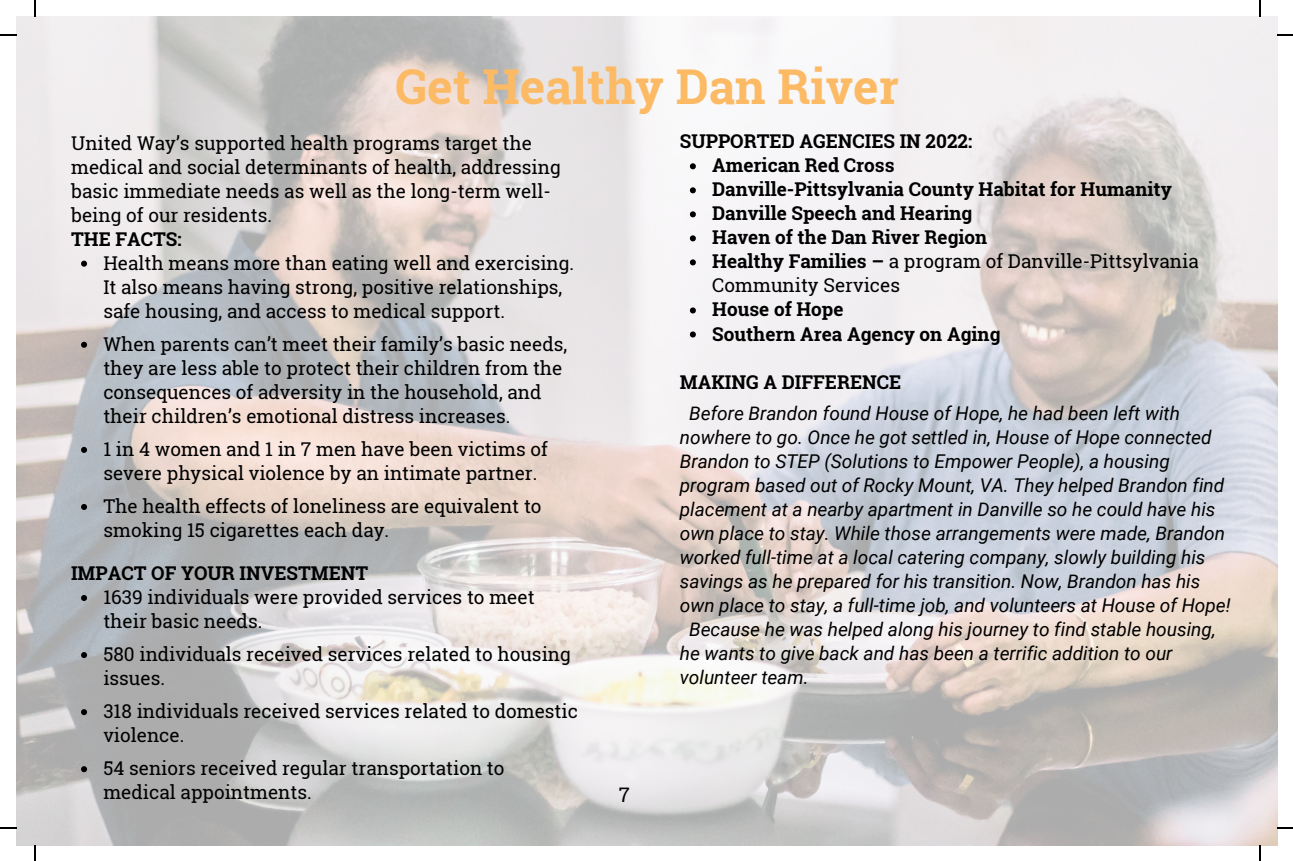
<style>
.page{position:relative;width:1293px;height:861px;background:#fff}
.page>*{position:absolute;margin:0;border:0;box-sizing:border-box;transform-origin:0 0}
.t1{font:700 48px "Roboto Slab";color:#fcba65}
.t2{font:20px "Roboto Slab";color:#000}
.t3{font:19px/24px "Roboto Slab";color:#000}
.t4{font:italic 19px "Roboto";color:#000}
.t5{font:700 19px/24px "Roboto Slab";color:#000}
.s1{font-weight:400}
</style>
<div class="page">
<img style="left:16px;top:17px;width:1260px;height:828px">
<svg style="left:81px;top:260px;width:6px;height:6px"></svg>
<svg style="left:81px;top:341px;width:6px;height:6px"></svg>
<svg style="left:81px;top:446px;width:6px;height:6px"></svg>
<svg style="left:81px;top:503px;width:6px;height:6px"></svg>
<svg style="left:689px;top:163px;width:6px;height:6px"></svg>
<svg style="left:689px;top:187px;width:6px;height:6px"></svg>
<svg style="left:689px;top:211px;width:6px;height:6px"></svg>
<svg style="left:689px;top:235px;width:6px;height:6px"></svg>
<svg style="left:689px;top:259px;width:6px;height:6px"></svg>
<svg style="left:689px;top:307px;width:6px;height:6px"></svg>
<svg style="left:689px;top:331px;width:6px;height:6px"></svg>
<svg style="left:81px;top:594px;width:6px;height:6px"></svg>
<svg style="left:81px;top:651px;width:6px;height:6px"></svg>
<svg style="left:81px;top:708px;width:6px;height:6px"></svg>
<svg style="left:81px;top:765px;width:6px;height:6px"></svg>
<svg style="left:34px;top:0;width:2px;height:17px"></svg>
<svg style="left:0;top:35px;width:16px;height:1px"></svg>
<svg style="left:1258px;top:0;width:2px;height:17px"></svg>
<svg style="left:1276px;top:35px;width:16px;height:1px"></svg>
<svg style="left:34px;top:845px;width:2px;height:15px"></svg>
<svg style="left:0;top:827px;width:16px;height:1px"></svg>
<svg style="left:1258px;top:845px;width:2px;height:15px"></svg>
<svg style="left:1276px;top:827px;width:16px;height:1px"></svg>
<h1 class="t1" style="left:395px;top:53px;width:505px">Get Healthy Dan River</h1>
<p class="t3" style="left:71px;top:130px;width:491px">United Way’s supported health programs target the medical and social determinants of health, addressing basic immediate needs as well as the long-term well&shy;being of our residents.</p>
<p class="t5" style="left:71px;top:226px;width:112px">THE FACTS:</p>
<p class="t3" style="left:103px;top:250px;width:472px">Health means more than eating well and exercising.<br>It also means having strong, positive relationships, safe housing, and access to medical support.</p>
<p class="t3" style="left:103px;top:331px;width:465px">When parents can’t meet their family’s basic needs, they are less able to protect their children from the consequences of adversity in the household, and their children’s emotional distress increases.</p>
<p class="t3" style="left:103px;top:436px;width:446px">1 in 4 women and 1 in 7 men have been victims of severe physical violence by an intimate partner.</p>
<p class="t3" style="left:103px;top:493px;width:439px">The health effects of loneliness are equivalent to smoking 15 cigarettes each day.</p>
<p class="t5" style="left:71px;top:560px;width:299px">IMPACT OF YOUR INVESTMENT</p>
<p class="t3" style="left:103px;top:584px;width:433px">1639 individuals were provided services to meet their basic needs.</p>
<p class="t3" style="left:103px;top:641px;width:469px">580 individuals received services related to housing issues.</p>
<p class="t3" style="left:103px;top:698px;width:476px">318 individuals received services related to domestic violence.</p>
<p class="t3" style="left:103px;top:755px;width:402px">54 seniors received regular transportation to medical appointments.</p>
<p class="t2" style="left:618px;top:781px;width:12px">7</p>
<p class="t5" style="left:679px;top:129px;width:294px">SUPPORTED AGENCIES IN 2022:</p>
<p class="t5" style="left:712px;top:153px;width:488px">American Red Cross<br>Danville-Pittsylvania County Habitat for Humanity Danville Speech and Hearing<br>Haven of the Dan River Region<br>Healthy Families – <span class="s1">a program of Danville-Pittsylvania Community Services</span></p>
<p class="t5" style="left:712px;top:297px;width:290px">House of Hope<br>Southern Area Agency on Aging</p>
<p class="t5" style="left:679px;top:369px;width:223px">MAKING A DIFFERENCE</p>
<p class="t4" style="left:689px;top:402px;width:492px">Before Brandon found House of Hope, he had been left with</p>
<p class="t4" style="left:679px;top:426px;width:533px">nowhere to go. Once he got settled in, House of Hope connected</p>
<p class="t4" style="left:679px;top:450px;width:491px">Brandon to STEP (Solutions to Empower People), a housing</p>
<p class="t4" style="left:679px;top:474px;width:546px">program based out of Rocky Mount, VA. They helped Brandon find</p>
<p class="t4" style="left:679px;top:498px;width:537px">placement at a nearby apartment in Danville so he could have his</p>
<p class="t4" style="left:679px;top:522px;width:546px">own place to stay. While those arrangements were made, Brandon</p>
<p class="t4" style="left:679px;top:546px;width:527px">worked full-time at a local catering company, slowly building his</p>
<p class="t4" style="left:679px;top:570px;width:522px">savings as he prepared for his transition. Now, Brandon has his</p>
<p class="t4" style="left:679px;top:594px;width:552px">own place to stay, a full-time job, and volunteers at House of Hope!</p>
<p class="t4" style="left:689px;top:618px;width:528px">Because he was helped along his journey to find stable housing,</p>
<p class="t4" style="left:679px;top:642px;width:494px">he wants to give back and has been a terrific addition to our</p>
<p class="t4" style="left:679px;top:666px;width:130px">volunteer team.</p>
</div>
